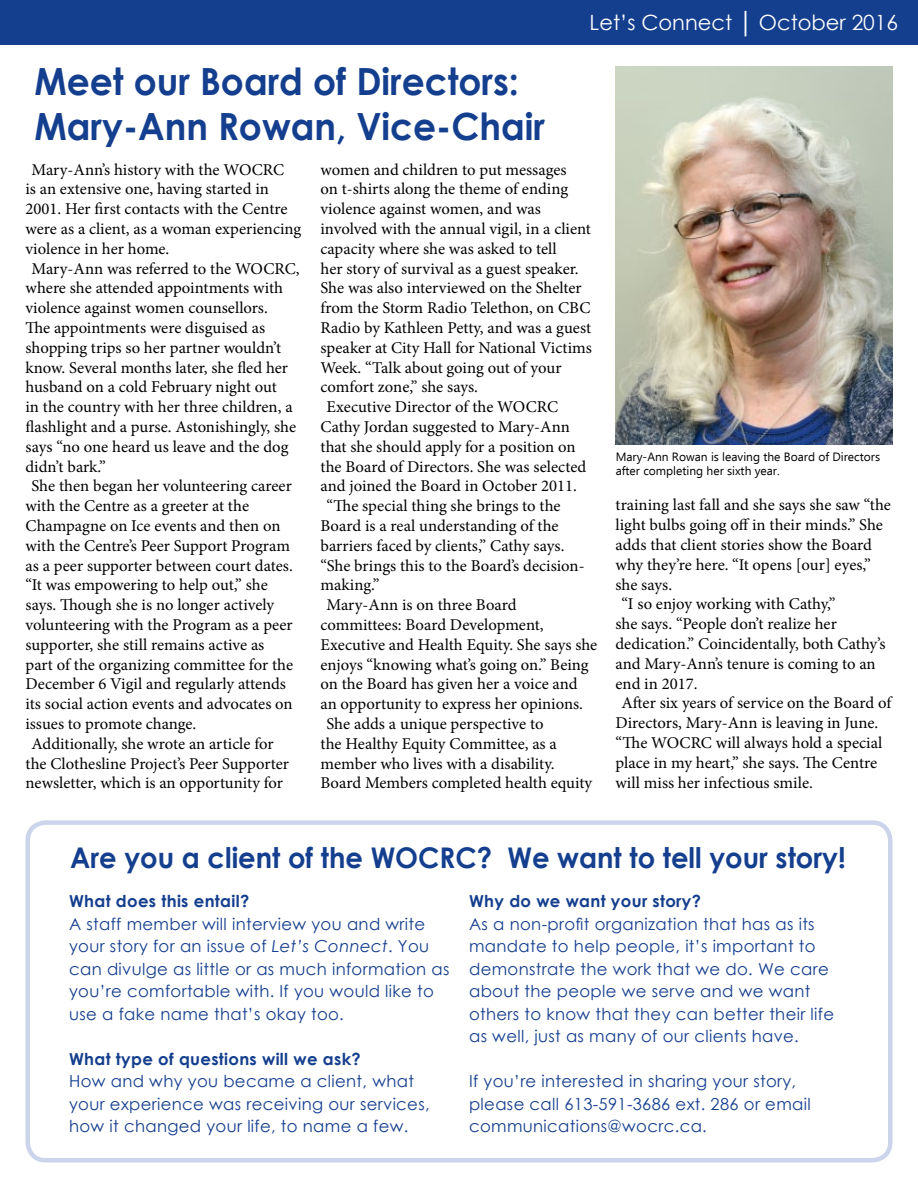
<style>
.page{position:relative;width:918px;height:1188px;background:#fff}
.page>*{position:absolute;margin:0;border:0;box-sizing:border-box;transform-origin:0 0}
.t1{font:700 37.5px/45px "Century Gothic";color:#143e8e;scale:.96 1}
.t2{font:700 28.5px "Century Gothic";color:#143e8e;scale:.96 1}
.t3{font:21px "Century Gothic";color:#fff}
.t4{font:16.5px "Minion Pro";color:#000}
.t5{font:16.5px/22.5px "Century Gothic";letter-spacing:.02em;color:#143e8e}
.t6{font:700 16.5px "Century Gothic";letter-spacing:.02em;color:#143e8e}
.t7{font:12px/14.4px "Ebrima";color:#000}
.s1{font-style:italic}
</style>
<div class="page">
<div style="left:0;top:0;width:918px;height:45px;background:#143e8e"></div>
<img style="left:616px;top:67px;width:276px;height:378px">
<div style="left:26px;top:820px;width:866px;height:342px;border:4px solid #ccd4ec;border-radius:18px"></div>
<h1 class="t1" style="left:34px;top:57px;width:533px">Meet our Board of Directors:<br>Mary-Ann Rowan, Vice-Chair</h1>
<p class="t3" style="left:590px;top:7px;width:310px">Let’s Connect │ October 2016</p>
<p class="t4" style="left:32px;top:158px;width:254px">Mary-Ann’s history with the WOCRC</p>
<p class="t4" style="left:26px;top:178px;width:245px">is an extensive one, having started in</p>
<p class="t4" style="left:26px;top:198px;width:264px">2001. Her first contacts with the Centre</p>
<p class="t4" style="left:26px;top:218px;width:277px">were as a client, as a woman experiencing</p>
<p class="t4" style="left:26px;top:237px;width:145px">violence in her home.</p>
<p class="t4" style="left:32px;top:257px;width:270px">Mary-Ann was referred to the WOCRC,</p>
<p class="t4" style="left:26px;top:277px;width:259px">where she attended appointments with</p>
<p class="t4" style="left:26px;top:297px;width:244px">violence against women counsellors.</p>
<p class="t4" style="left:26px;top:317px;width:241px">The appointments were disguised as</p>
<p class="t4" style="left:26px;top:336px;width:257px">shopping trips so her partner wouldn’t</p>
<p class="t4" style="left:26px;top:356px;width:264px">know. Several months later, she fled her</p>
<p class="t4" style="left:26px;top:376px;width:253px">husband on a cold February night out</p>
<p class="t4" style="left:26px;top:396px;width:269px">in the country with her three children, a</p>
<p class="t4" style="left:26px;top:416px;width:272px">flashlight and a purse. Astonishingly, she</p>
<p class="t4" style="left:26px;top:435px;width:265px">says “no one heard us leave and the dog</p>
<p class="t4" style="left:26px;top:455px;width:82px">didn’t bark.”</p>
<p class="t4" style="left:32px;top:475px;width:262px">She then began her volunteering career</p>
<p class="t4" style="left:26px;top:495px;width:225px">with the Centre as a greeter at the</p>
<p class="t4" style="left:26px;top:515px;width:257px">Champagne on Ice events and then on</p>
<p class="t4" style="left:26px;top:534px;width:266px">with the Centre’s Peer Support Program</p>
<p class="t4" style="left:26px;top:554px;width:269px">as a peer supporter between court dates.</p>
<p class="t4" style="left:26px;top:574px;width:244px">“It was empowering to help out,” she</p>
<p class="t4" style="left:26px;top:594px;width:250px">says. Though she is no longer actively</p>
<p class="t4" style="left:26px;top:614px;width:269px">volunteering with the Program as a peer</p>
<p class="t4" style="left:26px;top:633px;width:240px">supporter, she still remains active as</p>
<p class="t4" style="left:26px;top:653px;width:269px">part of the organizing committee for the</p>
<p class="t4" style="left:26px;top:673px;width:262px">December 6 Vigil and regularly attends</p>
<p class="t4" style="left:26px;top:693px;width:269px">its social action events and advocates on</p>
<p class="t4" style="left:26px;top:713px;width:172px">issues to promote change.</p>
<p class="t4" style="left:32px;top:732px;width:244px">Additionally, she wrote an article for</p>
<p class="t4" style="left:26px;top:752px;width:265px">the Clothesline Project’s Peer Supporter</p>
<p class="t4" style="left:26px;top:772px;width:259px">newsletter, which is an opportunity for</p>
<p class="t4" style="left:321px;top:158px;width:248px">women and children to put messages</p>
<p class="t4" style="left:321px;top:178px;width:249px">on t-shirts along the theme of ending</p>
<p class="t4" style="left:321px;top:198px;width:222px">violence against women, and was</p>
<p class="t4" style="left:321px;top:218px;width:272px">involved with the annual vigil, in a client</p>
<p class="t4" style="left:321px;top:237px;width:238px">capacity where she was asked to tell</p>
<p class="t4" style="left:321px;top:257px;width:260px">her story of survival as a guest speaker.</p>
<p class="t4" style="left:321px;top:277px;width:263px">She was also interviewed on the Shelter</p>
<p class="t4" style="left:321px;top:297px;width:271px">from the Storm Radio Telethon, on CBC</p>
<p class="t4" style="left:321px;top:317px;width:272px">Radio by Kathleen Petty, and was a guest</p>
<p class="t4" style="left:321px;top:336px;width:273px">speaker at City Hall for National Victims</p>
<p class="t4" style="left:321px;top:356px;width:243px">Week. “Talk about going out of your</p>
<p class="t4" style="left:321px;top:376px;width:159px">comfort zone,” she says.</p>
<p class="t4" style="left:327px;top:396px;width:233px">Executive Director of the WOCRC</p>
<p class="t4" style="left:321px;top:416px;width:251px">Cathy Jordan suggested to Mary-Ann</p>
<p class="t4" style="left:321px;top:435px;width:257px">that she should apply for a position on</p>
<p class="t4" style="left:321px;top:455px;width:267px">the Board of Directors. She was selected</p>
<p class="t4" style="left:321px;top:475px;width:258px">and joined the Board in October 2011.</p>
<p class="t4" style="left:327px;top:495px;width:236px">“The special thing she brings to the</p>
<p class="t4" style="left:321px;top:515px;width:240px">Board is a real understanding of the</p>
<p class="t4" style="left:321px;top:534px;width:245px">barriers faced by clients,” Cathy says.</p>
<p class="t4" style="left:321px;top:554px;width:266px">“She brings this to the Board’s decision-</p>
<p class="t4" style="left:321px;top:574px;width:60px">making.”</p>
<p class="t4" style="left:327px;top:594px;width:192px">Mary-Ann is on three Board</p>
<p class="t4" style="left:321px;top:614px;width:225px">committees: Board Development,</p>
<p class="t4" style="left:321px;top:633px;width:278px">Executive and Health Equity. She says she</p>
<p class="t4" style="left:321px;top:653px;width:270px">enjoys “knowing what’s going on.” Being</p>
<p class="t4" style="left:321px;top:673px;width:259px">on the Board has given her a voice and</p>
<p class="t4" style="left:321px;top:693px;width:264px">an opportunity to express her opinions.</p>
<p class="t4" style="left:327px;top:713px;width:219px">She adds a unique perspective to</p>
<p class="t4" style="left:321px;top:732px;width:238px">the Healthy Equity Committee, as a</p>
<p class="t4" style="left:321px;top:752px;width:236px">member who lives with a disability.</p>
<p class="t4" style="left:321px;top:772px;width:273px">Board Members completed health equity</p>
<p class="t7" style="left:616px;top:450px;width:266px">Mary-Ann Rowan is leaving the Board of Directors after completing her sixth year.</p>
<p class="t4" style="left:616px;top:494px;width:277px">training last fall and she says she saw “the</p>
<p class="t4" style="left:616px;top:514px;width:269px">light bulbs going off in their minds.” She</p>
<p class="t4" style="left:616px;top:534px;width:258px">adds that client stories show the Board</p>
<p class="t4" style="left:616px;top:553px;width:257px">why they’re here. “It opens [our] eyes,”</p>
<p class="t4" style="left:616px;top:573px;width:58px">she says.</p>
<p class="t4" style="left:622px;top:593px;width:215px">“I so enjoy working with Cathy,”</p>
<p class="t4" style="left:616px;top:613px;width:223px">she says. “People don’t realize her</p>
<p class="t4" style="left:616px;top:633px;width:271px">dedication.” Coincidentally, both Cathy’s</p>
<p class="t4" style="left:616px;top:652px;width:262px">and Mary-Ann’s tenure is coming to an</p>
<p class="t4" style="left:616px;top:672px;width:84px">end in 2017.</p>
<p class="t4" style="left:622px;top:692px;width:271px">After six years of service on the Board of</p>
<p class="t4" style="left:616px;top:712px;width:264px">Directors, Mary-Ann is leaving in June.</p>
<p class="t4" style="left:616px;top:732px;width:268px">“The WOCRC will always hold a special</p>
<p class="t4" style="left:616px;top:751px;width:263px">place in my heart,” she says. The Centre</p>
<p class="t4" style="left:616px;top:771px;width:199px">will miss her infectious smile.</p>
<h2 class="t2" style="left:70px;top:836px;width:809px">Are you a client of the WOCRC? We want to tell your story!</h2>
<p class="t6" style="left:69px;top:889px;width:182px">What does this entail?</p>
<p class="t5" style="left:69px;top:912px;width:382px">A staff member will interview you and write your story for an issue of <span class="s1">Let’s Connect</span>. You can divulge as little or as much information as you’re comfortable with. If you would like to use a fake name that’s okay too.</p>
<p class="t6" style="left:69px;top:1046px;width:293px">What type of questions will we ask?</p>
<p class="t5" style="left:69px;top:1070px;width:362px">How and why you became a client, what your experience was receiving our services, how it changed your life, to name a few.</p>
<p class="t6" style="left:469px;top:889px;width:233px">Why do we want your story?</p>
<p class="t5" style="left:469px;top:912px;width:367px">As a non-profit organization that has as its mandate to help people, it’s important to demonstrate the work that we do. We care about the people we serve and we want others to know that they can better their life as well, just as many of our clients have.</p>
<p class="t5" style="left:469px;top:1070px;width:343px">If you’re interested in sharing your story, please call 613-591-3686 ext. 286 or email communications@wocrc.ca.</p>
</div>
